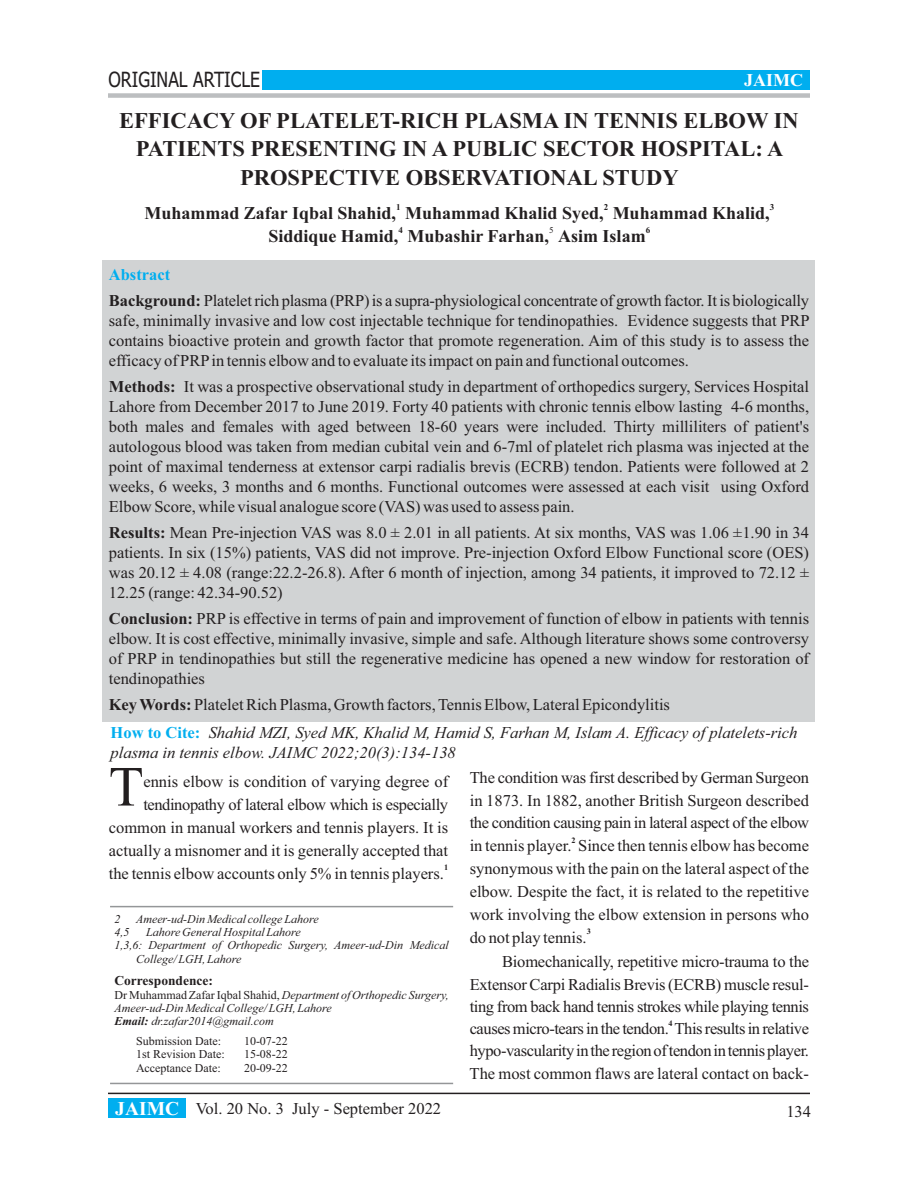
<style>
.page{position:relative;width:918px;height:1188px;background:#fff}
.page>*{position:absolute;margin:0;border:0;box-sizing:border-box;transform-origin:0 0}
.t1{font:56.7px "Times New Roman";color:#231f20}
.t2{font:700 22.5px/28.8px "Times New Roman";color:#231f20;text-align:center}
.t3{font:21px "Tahoma";color:#231f20;scale:.84 1}
.t4{font:700 18px "Times New Roman";color:#231f20}
.t5{font:700 18px "Times New Roman";color:#fff}
.t6{font:16.5px/20.1px "Times New Roman";color:#231f20;text-align:justify}
.t7{font:italic 16.5px/20.1px "Times New Roman";color:#231f20}
.t8{font:16.5px/22.4px "Times New Roman";letter-spacing:-.025em;color:#231f20}
.t9{font:700 13.5px "Times New Roman";color:#231f20}
.t10{font:italic 12px/13.4px "Times New Roman";color:#231f20}
.t11{font:12px "Times New Roman";color:#231f20}
.t12{font:700 9px "Times New Roman";color:#231f20}
.t13{font:9px "Times New Roman";color:#231f20}
.t14{font:700 8.25px "Times New Roman";color:#231f20}
.s1{font-weight:700;color:#00aeef}
.s2{font-weight:700}
.s3{font-weight:700;font-style:normal;color:#00aeef}
.s4{font-style:normal}
.s5{font-weight:700;font-size:19.5px;color:#fff}
</style>
<div class="page">
<div style="left:103px;top:260px;width:712px;height:462px;background:#d1d3d4"></div>
<div style="left:262px;top:70px;width:547px;height:19px;background:#00aeef"></div>
<div style="left:108px;top:93px;width:702px;height:5px;background:#bcbec0"></div>
<hr style="left:108px;top:1093px;width:702px;height:1px;background:#231f20">
<div style="left:108px;top:1098px;width:77px;height:20px;background:#00aeef"></div>
<hr style="left:110px;top:906px;width:343px;height:1px;background:#949698">
<hr style="left:110px;top:1083px;width:343px;height:1px;background:#949698">
<p class="t3" style="left:109px;top:71px;width:182px">ORIGINAL ARTICLE</p>
<p class="t5" style="left:744px;top:73px;width:60px">JAIMC</p>
<h2 class="t2" style="left:119px;top:108px;width:681px">EFFICACY OF PLATELET-RICH PLASMA IN TENNIS ELBOW IN<br>PATIENTS PRESENTING IN A PUBLIC SECTOR HOSPITAL: A<br>PROSPECTIVE OBSERVATIONAL STUDY</h2>
<p class="t12" style="left:396px;top:204px;width:6px">1</p>
<p class="t12" style="left:604px;top:204px;width:6px">2</p>
<p class="t12" style="left:770px;top:204px;width:6px">3</p>
<p class="t4" style="left:144px;top:207px;width:627px">Muhammad Zafar Iqbal Shahid, Muhammad Khalid Syed, Muhammad Khalid,</p>
<p class="t12" style="left:398px;top:227px;width:6px">4</p>
<p class="t13" style="left:549px;top:226px;width:6px">5</p>
<p class="t12" style="left:646px;top:227px;width:6px">6</p>
<p class="t4" style="left:268px;top:230px;width:379px">Siddique Hamid, Mubashir Farhan, Asim Islam</p>
<p class="t6" style="left:109px;top:263px;width:702px;line-height:25.7px"><span class="s1">Abstract<br></span><span class="s2">Background:</span> Platelet rich plasma (PRP) is a supra-physiological concentrate of growth factor. It is biologically</p>
<p class="t6" style="left:109px;top:312px;width:702px">safe, minimally invasive and low cost injectable technique for tendinopathies. Evidence suggests that PRP contains bioactive protein and growth factor that promote regeneration. Aim of this study is to assess the efficacy of PRPin tennis elbow and to evaluate its impact on pain and functional outcomes.</p>
<p class="t6" style="left:109px;top:378px;width:702px"><span class="s2">Methods:</span> It was a prospective observational study in department of orthopedics surgery, Services Hospital Lahore from December 2017 to June 2019. Forty 40 patients with chronic tennis elbow lasting 4-6 months, both males and females with aged between 18-60 years were included. Thirty milliliters of patient's autologous blood was taken from median cubital vein and 6-7ml of platelet rich plasma was injected at the point of maximal tenderness at extensor carpi radialis brevis (ECRB) tendon. Patients were followed at 2 weeks, 6 weeks, 3 months and 6 months. Functional outcomes were assessed at each visit using Oxford Elbow Score, while visual analogue score (VAS) was used to assess pain.</p>
<p class="t6" style="left:109px;top:524px;width:702px"><span class="s2">Results:</span> Mean Pre-injection VAS was 8.0 ± 2.01 in all patients. At six months, VAS was 1.06 ±1.90 in 34 patients. In six (15%) patients, VAS did not improve. Pre-injection Oxford Elbow Functional score (OES) was 20.12 ± 4.08 (range:22.2-26.8). After 6 month of injection, among 34 patients, it improved to 72.12 ± 12.25 (range: 42.34-90.52)</p>
<p class="t6" style="left:109px;top:610px;width:702px"><span class="s2">Conclusion:</span> PRP is effective in terms of pain and improvement of function of elbow in patients with tennis elbow. It is cost effective, minimally invasive, simple and safe. Although literature shows some controversy of PRP in tendinopathies but still the regenerative medicine has opened a new window for restoration of tendinopathies</p>
<p class="t6" style="left:109px;top:696px;width:563px"><span class="s2">Key Words:</span> Platelet Rich Plasma, Growth factors, Tennis Elbow, Lateral Epicondylitis</p>
<p class="t7" style="left:111px;top:724px;width:688px"><span class="s3">How to Cite:</span> Shahid MZI, Syed MK, Khalid M, Hamid S, Farhan M, Islam A. Efficacy of platelets-rich plasma in tennis elbow. JAIMC 2022;20(3):134-138</p>
<h1 class="t1" style="left:109px;top:766px;width:36px">T</h1>
<p class="t6" style="left:109px;top:772px;width:341px;line-height:22.8px;text-align:right">ennis elbow is condition of varying degree of tendinopathy of lateral elbow which is especially common in manual workers and tennis players. It is actually a misnomer and it is generally accepted that</p>
<p class="t14" style="left:444px;top:865px;width:6px">1</p>
<p class="t6" style="left:109px;top:865px;width:337px">the tennis elbow accounts only 5% in tennis players.</p>
<p class="t10" style="left:114px;top:913px;width:7px">2</p>
<p class="t10" style="left:136px;top:913px;width:184px">Ameer-ud-Din Medical college Lahore</p>
<p class="t10" style="left:114px;top:926px;width:16px">4,5</p>
<p class="t10" style="left:146px;top:926px;width:156px">Lahore General Hospital Lahore</p>
<p class="t10" style="left:114px;top:940px;width:336px">1,3,6: Department of Orthopedic Surgery, Ameer-ud-Din Medical</p>
<p class="t10" style="left:136px;top:953px;width:107px">College/ LGH, Lahore</p>
<p class="t9" style="left:114px;top:976px;width:100px">Correspondence:</p>
<p class="t10" style="left:114px;top:989px;width:336px"><span class="s4">Dr Muhammad Zafar Iqbal Shahid,</span> Department of Orthopedic Surgery,<br>Ameer-ud-Din Medical College/ LGH, Lahore<br><span class="s2">Email:</span> dr.zafar2014@gmail.com</p>
<p class="t11" style="left:136px;top:1037px;width:87px">Submission Date:</p>
<p class="t11" style="left:244px;top:1037px;width:45px">10-07-22</p>
<p class="t11" style="left:136px;top:1050px;width:90px">1st Revision Date:</p>
<p class="t11" style="left:244px;top:1050px;width:45px">15-08-22</p>
<p class="t11" style="left:136px;top:1063px;width:86px">Acceptance Date:</p>
<p class="t11" style="left:244px;top:1063px;width:45px">20-09-22</p>
<p class="t6" style="left:470px;top:767px;width:341px;line-height:22.8px">The condition was first described by German Surgeon in 1873. In 1882, another British Surgeon described the condition causing pain in lateral aspect of the elbow</p>
<p class="t14" style="left:572px;top:837px;width:6px">2</p>
<p class="t6" style="left:470px;top:836px;width:341px;line-height:22.8px">in tennis player. Since then tennis elbow has become synonymous with the pain on the lateral aspect of the elbow. Despite the fact, it is related to the repetitive work involving the elbow extension in persons who</p>
<p class="t14" style="left:587px;top:929px;width:6px">3</p>
<p class="t6" style="left:502px;top:926px;width:308px;line-height:24.6px;text-indent:-32px">do not play tennis.<br>Biomechanically, repetitive micro-trauma to the</p>
<p class="t8" style="left:470px;top:974px;width:341px">Extensor Carpi Radialis Brevis (ECRB) muscle resul&shy;ting from back hand tennis strokes while playing tennis</p>
<p class="t14" style="left:669px;top:1020px;width:6px">4</p>
<p class="t6" style="left:470px;top:1019px;width:341px;line-height:22.4px">causes micro-tears in the tendon. This results in relative hypo-vascularityinthe regionoftendonintennisplayer.<br>The most common flaws are lateral contact on back-</p>
<p class="t6" style="left:115px;top:1100px;width:327px"><span class="s5">JAIMC</span> Vol. 20 No. 3 July - September 2022</p>
<p class="t6" style="left:786px;top:1103px;width:26px">134</p>
</div>
